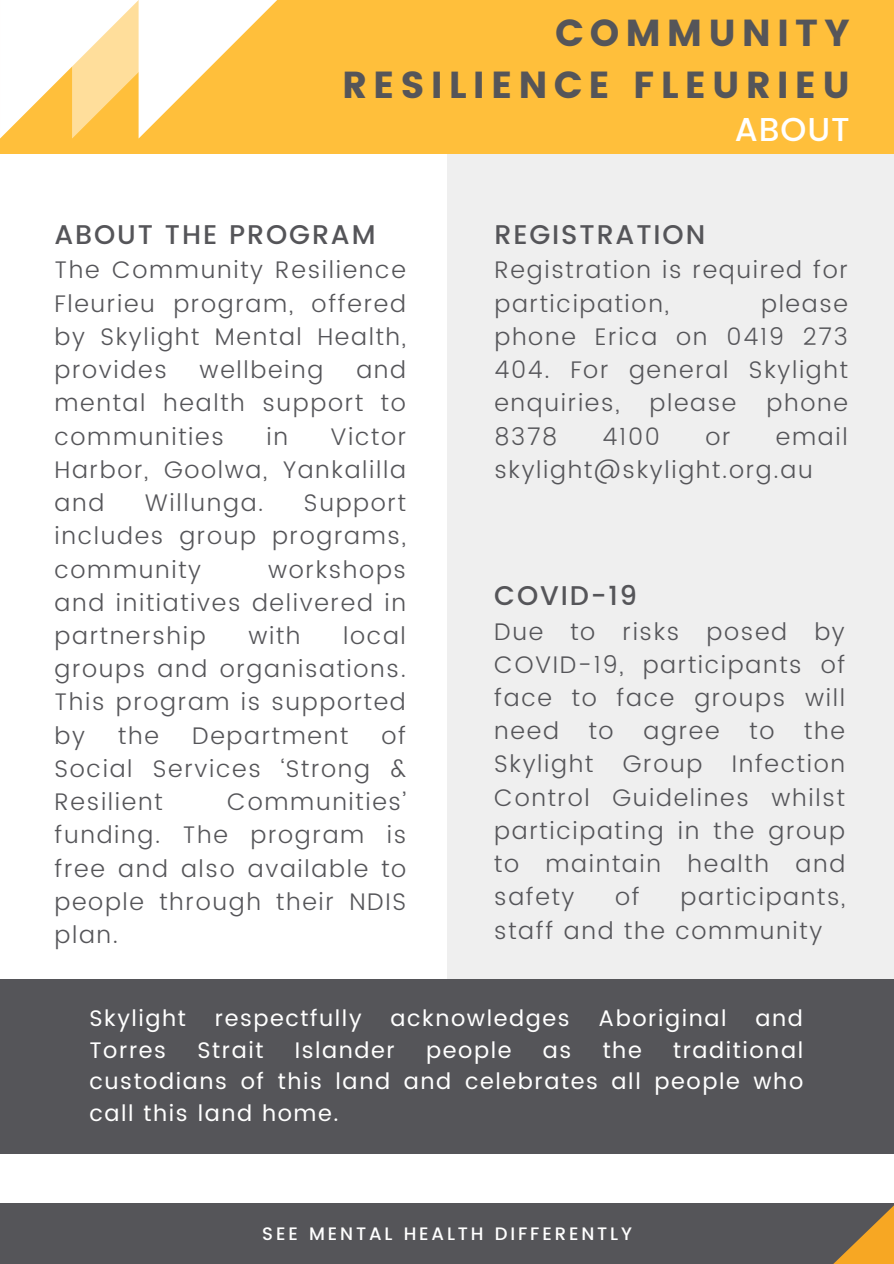
<style>
.page{position:relative;width:894px;height:1264px;background:#fff}
.page>*{position:absolute;margin:0;border:0;box-sizing:border-box;transform-origin:0 0}
.t1{font:37.5px/52.3px "Poppins";letter-spacing:.16em;color:#555559;text-align:right}
.t2{font:500 33px "Poppins";letter-spacing:.03em;color:#fff}
.t3{font:500 27px "Poppins";letter-spacing:.07em;color:#555559}
.t4{font:300 24px/33.2px "Poppins";letter-spacing:.07em;color:#555559;text-align:justify}
.t5{font:22.5px/31.5px "Poppins";letter-spacing:.07em;color:#fff;text-align:justify}
.t6{font:500 18px "Poppins";letter-spacing:.16em;color:#fff}
</style>
<div class="page">
<div style="left:446px;top:153px;width:447px;height:828px;background:#efefef"></div>
<div style="left:0;top:0;width:893px;height:153px;background:#ffbf3b"></div>
<svg style="left:0;top:0;width:277px;height:138px"></svg>
<div style="left:0;top:979px;width:893px;height:175px;background:#555559"></div>
<div style="left:0;top:1203px;width:893px;height:60px;background:#555559"></div>
<svg style="left:834px;top:1206px;width:59px;height:57px"></svg>
<h1 class="t1" style="left:342px;top:7px;width:509px">COMMUNITY<br>RESILIENCE FLEURIEU</h1>
<h2 class="t2" style="left:734px;top:110px;width:117px">ABOUT</h2>
<p class="t3" style="left:54px;top:219px;width:322px">ABOUT THE PROGRAM</p>
<p class="t4" style="left:54px;top:253px;width:353px">The Community Resilience Fleurieu program, offered by Skylight Mental Health, provides</p>
<p class="t4" style="left:199px;top:353px;width:125px">wellbeing</p>
<p class="t4" style="left:54px;top:353px;width:353px;text-indent:302px">and mental health support to communities</p>
<p class="t4" style="left:54px;top:420px;width:353px;text-indent:276px">Victor Harbor, Goolwa, Yankalilla and</p>
<p class="t4" style="left:266px;top:420px;width:23px">in</p>
<p class="t4" style="left:145px;top:486px;width:120px">Willunga.</p>
<p class="t4" style="left:54px;top:486px;width:353px;text-indent:249px">Support includes group programs, community</p>
<p class="t4" style="left:54px;top:552px;width:353px;text-indent:213px">workshops and initiatives delivered in partnership</p>
<p class="t4" style="left:248px;top:619px;width:54px">with</p>
<p class="t4" style="left:54px;top:619px;width:353px;text-indent:289px">local groups and organisations.<br>This program is supported by</p>
<p class="t4" style="left:54px;top:718px;width:353px;text-indent:327px">of Social Services ‘Strong &amp; Resilient</p>
<p class="t4" style="left:118px;top:718px;width:42px">the</p>
<p class="t4" style="left:192px;top:718px;width:157px">Department</p>
<p class="t4" style="left:54px;top:785px;width:353px;text-indent:173px">Communities’ funding. The program is free and also available to people through their NDIS plan.</p>
<p class="t3" style="left:494px;top:219px;width:212px">REGISTRATION</p>
<p class="t4" style="left:494px;top:253px;width:355px">Registration is required for participation,</p>
<p class="t4" style="left:494px;top:287px;width:355px;text-indent:266px">please phone Erica on 0419 273<br>404. For general Skylight enquiries, please phone 8378</p>
<p class="t4" style="left:494px;top:420px;width:355px;text-indent:281px">email skylight@skylight.org.au</p>
<p class="t4" style="left:602px;top:420px;width:59px">4100</p>
<p class="t4" style="left:705px;top:420px;width:27px">or</p>
<p class="t3" style="left:494px;top:580px;width:144px">COVID-19</p>
<p class="t4" style="left:494px;top:614px;width:352px">Due to risks posed by COVID-19, participants of face to face groups will need to agree to the Skylight Group Infection Control Guidelines whilst participating in the group to maintain health and safety</p>
<p class="t4" style="left:615px;top:880px;width:26px">of</p>
<p class="t4" style="left:494px;top:880px;width:352px;text-indent:186px">participants, staff and the community</p>
<p class="t5" style="left:89px;top:1002px;width:98px">Skylight</p>
<p class="t5" style="left:215px;top:1002px;width:148px">respectfully</p>
<p class="t5" style="left:390px;top:1002px;width:181px">acknowledges</p>
<p class="t5" style="left:598px;top:1002px;width:129px">Aboriginal</p>
<p class="t5" style="left:755px;top:1002px;width:49px">and</p>
<p class="t5" style="left:89px;top:1034px;width:78px">Torres</p>
<p class="t5" style="left:197px;top:1034px;width:67px">Strait</p>
<p class="t5" style="left:294px;top:1034px;width:102px">Islander</p>
<p class="t5" style="left:426px;top:1034px;width:87px">people</p>
<p class="t5" style="left:542px;top:1034px;width:30px">as</p>
<p class="t5" style="left:602px;top:1034px;width:41px">the</p>
<p class="t5" style="left:89px;top:1034px;width:715px;text-indent:583px">traditional custodians of this land and celebrates all people who call this land home.</p>
<p class="t6" style="left:262px;top:1223px;width:371px">SEE MENTAL HEALTH DIFFERENTLY</p>
</div>
